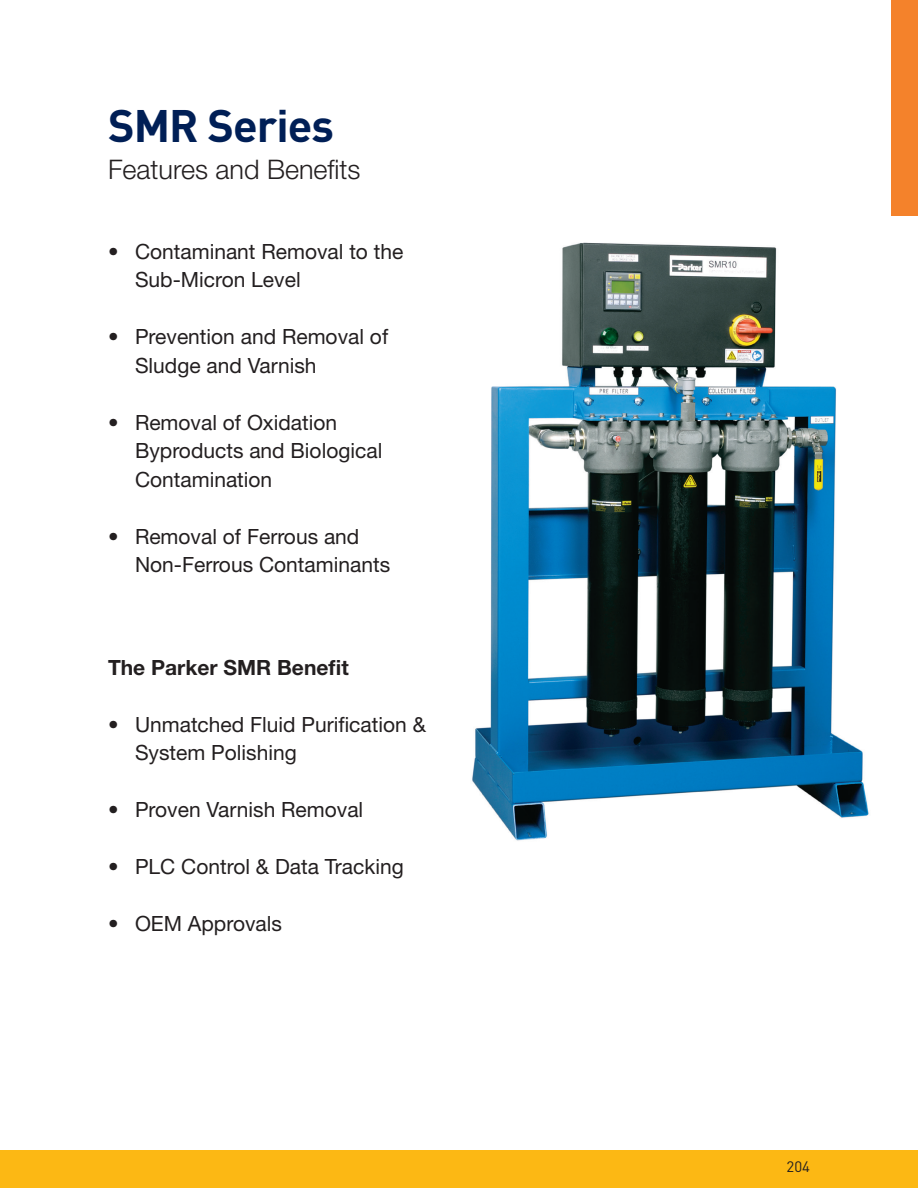
<style>
.page{position:relative;width:918px;height:1188px;background:#fff}
.page>*{position:absolute;margin:0;border:0;box-sizing:border-box;transform-origin:0 0}
.t1{font:700 45px "DINOT";letter-spacing:-.02em;color:#001f56}
.t2{font:300 27px "Helvetica Neue LT Std";color:#231f20}
.t3{font:21px/28.5px "Helvetica Neue LT Std";color:#231f20}
.t4{font:700 21px "Helvetica Neue LT Std";color:#231f20}
.t5{font:15px "DINOT";color:#231f20}
</style>
<div class="page">
<div style="left:0;top:1150px;width:918px;height:38px;background:#fcb814"></div>
<img style="left:472px;top:242px;width:397px;height:599px">
<div style="left:891px;top:0;width:27px;height:216px;background:#f4822b"></div>
<p class="t1" style="left:108px;top:96px;width:228px">SMR Series</p>
<p class="t2" style="left:108px;top:153px;width:254px">Features and Benefits</p>
<p class="t3" style="left:135px;top:237px;width:270px;text-indent:-27px">• Contaminant Removal to the<br>Sub-Micron Level</p>
<p class="t3" style="left:135px;top:322px;width:255px;text-indent:-27px">• Prevention and Removal of<br>Sludge and Varnish</p>
<p class="t3" style="left:135px;top:408px;width:249px;text-indent:-27px">• Removal of Oxidation<br>Byproducts and Biological<br>Contamination</p>
<p class="t3" style="left:135px;top:522px;width:257px;text-indent:-27px">• Removal of Ferrous and<br>Non-Ferrous Contaminants</p>
<p class="t4" style="left:108px;top:655px;width:242px">The Parker SMR Benefit</p>
<p class="t3" style="left:135px;top:710px;width:292px;text-indent:-27px">• Unmatched Fluid Purification &amp;<br>System Polishing</p>
<p class="t3" style="left:108px;top:795px;width:257px">• Proven Varnish Removal</p>
<p class="t3" style="left:108px;top:852px;width:297px">• PLC Control &amp; Data Tracking</p>
<p class="t3" style="left:108px;top:909px;width:176px">• OEM Approvals</p>
<p class="t5" style="left:787px;top:1156px;width:25px">204</p>
</div>
